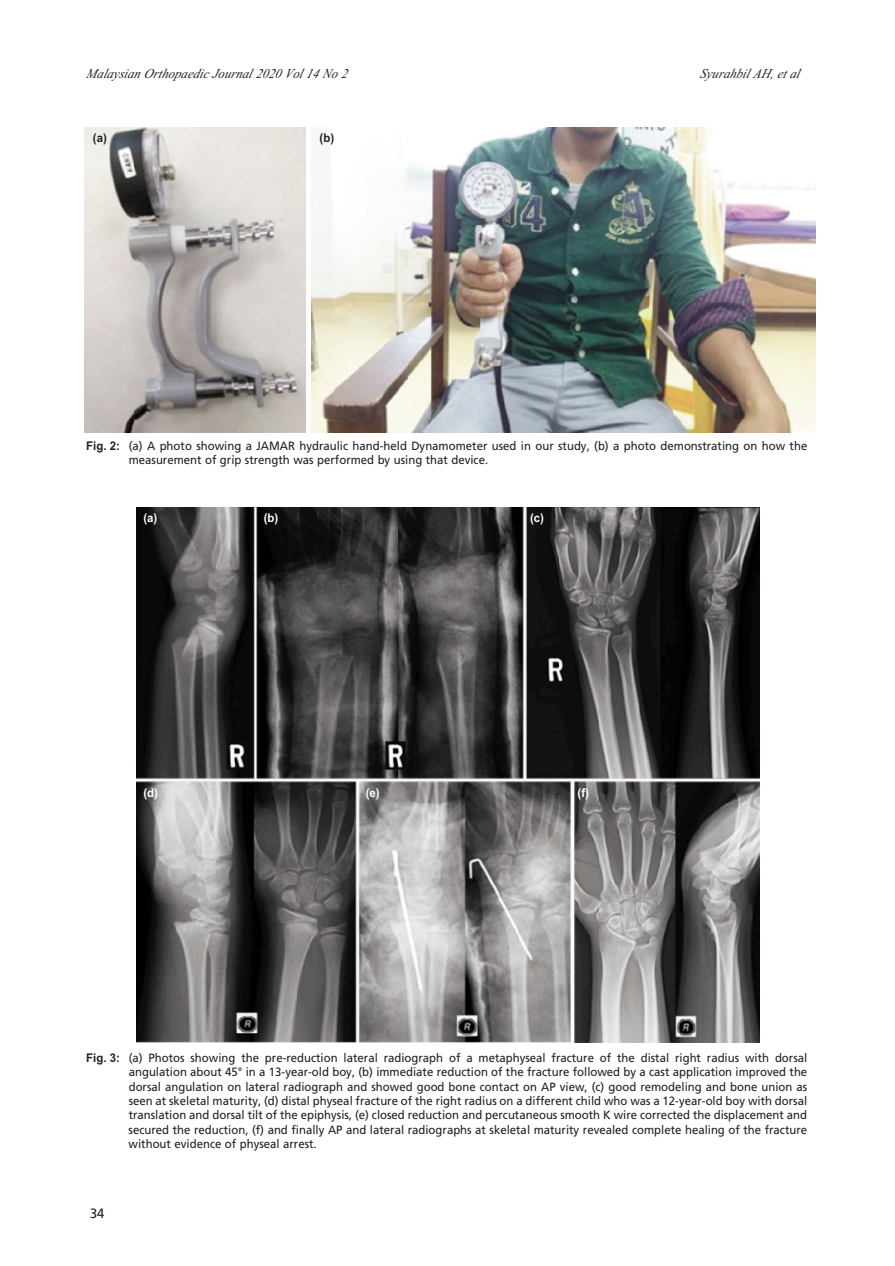
<style>
.page{position:relative;width:895px;height:1266px;background:#fff}
.page>*{position:absolute;margin:0;border:0;box-sizing:border-box;transform-origin:0 0}
.t1{font:italic 13.5px "Times New Roman";color:#231f20;scale:.95 1}
.t2{font:13.5px "Frutiger LT Std";color:#231f20;scale:.95 1}
.t3{font:12px/14.4px "Frutiger LT Std";color:#231f20;scale:.95 1}
.t4{font:700 12px "Arial";color:#fff;scale:.95 1}
.t5{font:700 12px "Arial";color:#231f20;scale:.95 1}
.s1{font-family:"Arial";font-weight:700}
</style>
<div class="page">
<img style="left:85px;top:127px;width:221px;height:305px">
<img style="left:311px;top:127px;width:504px;height:305px">
<img style="left:136px;top:507px;width:623px;height:534px">
<p class="t1" style="left:86px;top:66px;width:280px">Malaysian Orthopaedic Journal 2020 Vol 14 No 2</p>
<p class="t1" style="left:700px;top:66px;width:111px">Syurahbil AH, et al</p>
<p class="t5" style="left:93px;top:131px;width:16px">(a)</p>
<p class="t5" style="left:320px;top:131px;width:17px">(b)</p>
<p class="t3" style="left:129px;top:439px;width:716px;text-indent:-43px"><span class="s1">Fig. 2:</span> (a) A photo showing a JAMAR hydraulic hand-held Dynamometer used in our study, (b) a photo demonstrating on how the measurement of grip strength was performed by using that device.</p>
<p class="t4" style="left:143px;top:510px;width:16px">(a)</p>
<p class="t4" style="left:264px;top:510px;width:17px">(b)</p>
<p class="t4" style="left:530px;top:510px;width:16px">(c)</p>
<p class="t4" style="left:143px;top:785px;width:17px">(d)</p>
<p class="t4" style="left:366px;top:785px;width:16px">(e)</p>
<p class="t4" style="left:578px;top:785px;width:13px">(f)</p>
<p class="t3" style="left:129px;top:1051px;width:716px;text-align:justify;text-indent:-42px"><span class="s1">Fig. 3:</span> (a) Photos showing the pre-reduction lateral radiograph of a metaphyseal fracture of the distal right radius with dorsal angulation about 45° in a 13-year-old boy, (b) immediate reduction of the fracture followed by a cast application improved the dorsal angulation on lateral radiograph and showed good bone contact on AP view, (c) good remodeling and bone union as seen at skeletal maturity, (d) distal physeal fracture of the right radius on a different child who was a 12-year-old boy with dorsal translation and dorsal tilt of the epiphysis, (e) closed reduction and percutaneous smooth K wire corrected the displacement and secured the reduction, (f) and finally AP and lateral radiographs at skeletal maturity revealed complete healing of the fracture without evidence of physeal arrest.</p>
<p class="t2" style="left:90px;top:1207px;width:17px">34</p>
</div>
